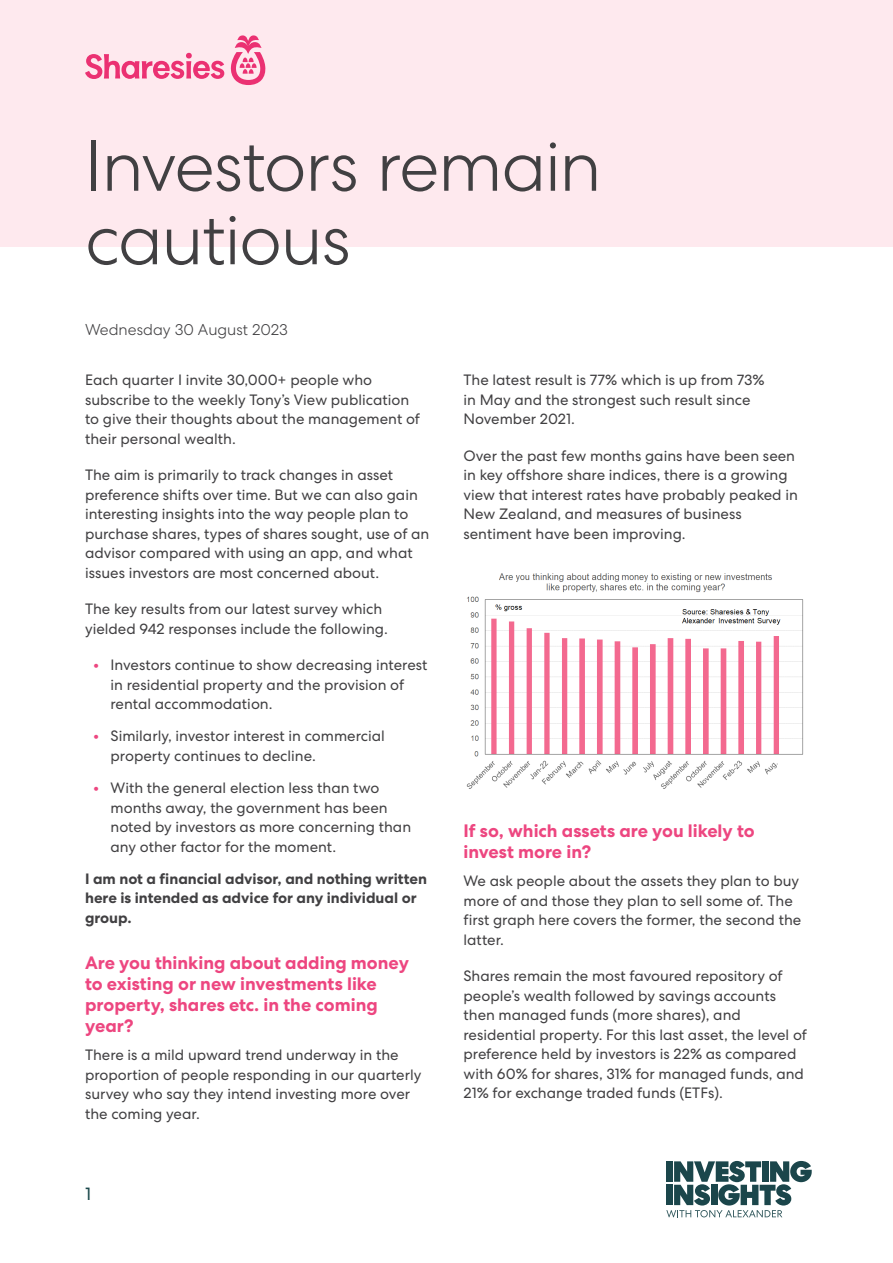
<style>
.page{position:relative;width:893px;height:1263px;background:#fff}
.page>*{position:absolute;margin:0;border:0;box-sizing:border-box;transform-origin:0 0}
.t1{font:300 72px/73.5px "Centra No 2";letter-spacing:-.02em;color:#414042}
.t2{font:700 18px/21px "Centra No 2";color:#ed4680}
.t3{font:18px "Centra No 2";color:#1b484b}
.t4{font:300 15.75px "Centra No 2";color:#414042}
.t5{font:15px/19.5px "Centra No 2";color:#414042}
.t6{font:700 15px/19.5px "Centra No 2";color:#414042}
.s1{font-weight:700;font-size:15.75px;color:#ed4680}
</style>
<div class="page">
<div style="left:0;top:0;width:893px;height:247px;background:#fee9ee"></div>
<svg style="left:231px;top:35px;width:35px;height:50px"></svg>
<svg style="left:85px;top:53px;width:139px;height:26px"></svg>
<svg style="left:666px;top:1161px;width:146px;height:56px"></svg>
<img style="left:466px;top:573px;width:338px;height:216px">
<h1 class="t1" style="left:85px;top:129px;width:518px">Investors remain cautious</h1>
<p class="t4" style="left:85px;top:320px;width:204px">Wednesday 30 August 2023</p>
<p class="t5" style="left:85px;top:370px;width:336px">Each quarter I invite 30,000+ people who subscribe to the weekly Tony’s View publication to give their thoughts about the management of their personal wealth.</p>
<p class="t5" style="left:85px;top:465px;width:346px">The aim is primarily to track changes in asset preference shifts over time. But we can also gain interesting insights into the way people plan to purchase shares, types of shares sought, use of an advisor compared with using an app, and what issues investors are most concerned about.</p>
<p class="t5" style="left:85px;top:599px;width:304px">The key results from our latest survey which yielded 942 responses include the following.</p>
<p class="t5" style="left:111px;top:655px;width:318px;text-indent:-17px"><span class="s1">•</span> Investors continue to show decreasing interest in residential property and the provision of rental accommodation.</p>
<p class="t5" style="left:111px;top:726px;width:276px;text-indent:-17px"><span class="s1">•</span> Similarly, investor interest in commercial property continues to decline.</p>
<p class="t5" style="left:111px;top:778px;width:302px;text-indent:-17px"><span class="s1">•</span> With the general election less than two months away, the government has been noted by investors as more concerning than any other factor for the moment.</p>
<p class="t6" style="left:85px;top:869px;width:343px">I am not a financial advisor, and nothing written here is intended as advice for any individual or group.</p>
<p class="t2" style="left:85px;top:953px;width:325px">Are you thinking about adding money to existing or new investments like property, shares etc. in the coming year?</p>
<p class="t5" style="left:85px;top:1045px;width:338px">There is a mild upward trend underway in the proportion of people responding in our quarterly survey who say they intend investing more over the coming year.</p>
<p class="t3" style="left:85px;top:1183px;width:8px">1</p>
<p class="t5" style="left:463px;top:370px;width:303px">The latest result is 77% which is up from 73% in May and the strongest such result since<br>November 2021.</p>
<p class="t5" style="left:463px;top:446px;width:336px">Over the past few months gains have been seen in key offshore share indices, there is a growing view that interest rates have probably peaked in New Zealand, and measures of business sentiment have been improving.</p>
<p class="t2" style="left:463px;top:821px;width:293px">If so, which assets are you likely to invest more in?</p>
<p class="t5" style="left:463px;top:871px;width:339px">We ask people about the assets they plan to buy more of and those they plan to sell some of. The first graph here covers the former, the second the latter.</p>
<p class="t5" style="left:463px;top:966px;width:345px">Shares remain the most favoured repository of people’s wealth followed by savings accounts then managed funds (more shares), and residential property. For this last asset, the level of preference held by investors is 22% as compared with 60% for shares, 31% for managed funds, and 21% for exchange traded funds (ETFs).</p>
</div>
